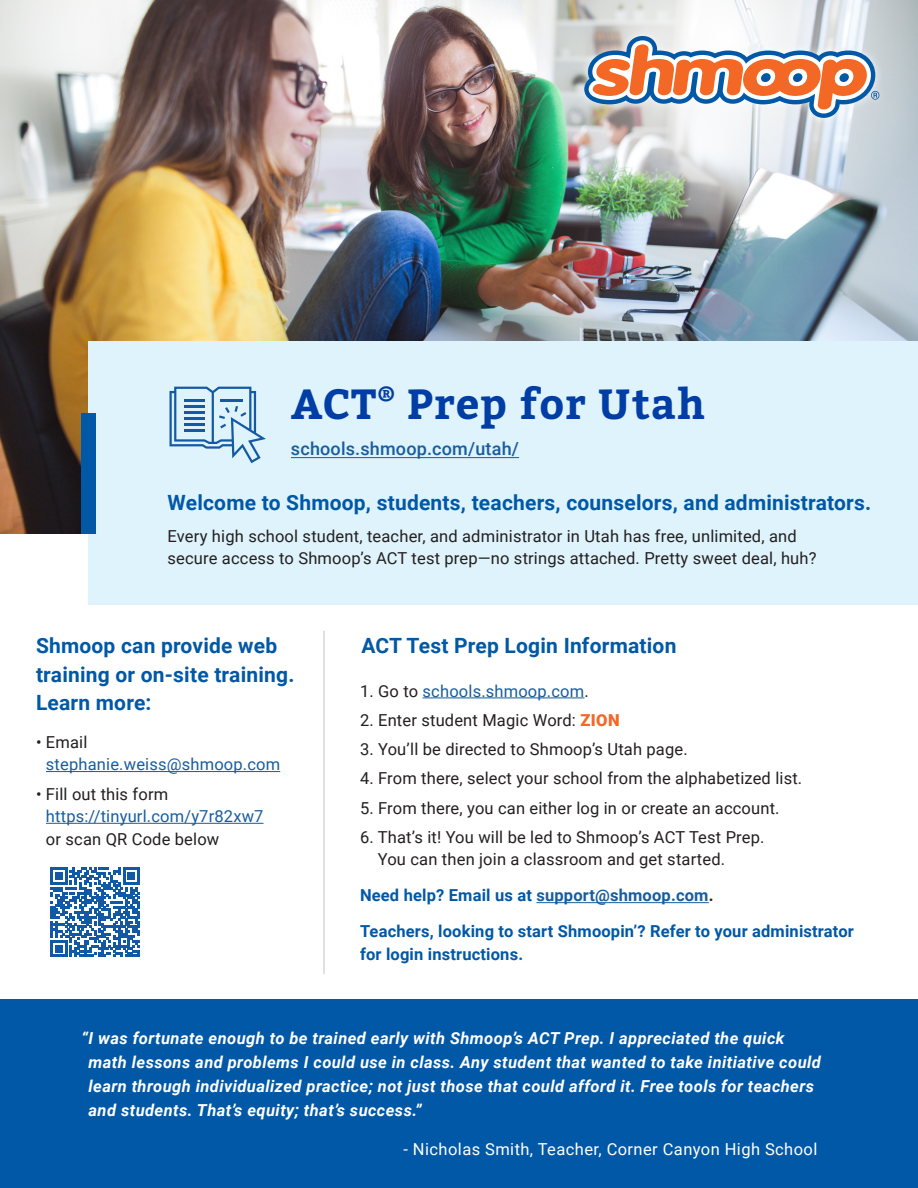
<style>
.page{position:relative;width:918px;height:1188px;background:#fff}
.page>*{position:absolute;margin:0;border:0;box-sizing:border-box;transform-origin:0 0}
.Heading_1{font:700 42px "Bitter";letter-spacing:.025em;color:#003da5}
.Heading_2_-Subheadin{font:700 21px/28.5px "Roboto";letter-spacing:.01em;color:#0158a6}
.Paragraph_top_link{font:500 18px "Roboto";letter-spacing:.01em;color:#175d9e}
.Paragraph{font:16.5px/22.5px "Roboto";letter-spacing:.01em;color:#231f20}
.Paragraph_Testimonia{font:italic 700 16.5px/24px "Roboto";letter-spacing:.025em;color:#fff}
.Paragraph-2{font:700 16.5px/22.5px "Roboto";letter-spacing:.01em;color:#0158a6}
.Paragraph-3{font:16.5px/22.5px "Roboto";letter-spacing:.01em;color:#175d9e}
.Paragraph_Testimonia-2{font:16.5px "Roboto";letter-spacing:.025em;color:#fff}
.s1{color:#231f20}
.s2{color:#175d9e}
.s3{font-weight:900;color:#f36824}
</style>
<div class="page">
<img style="left:0;top:0;width:918px;height:534px">
<div style="left:88px;top:342px;width:830px;height:263px;background:#def3fb"></div>
<hr style="left:46px;top:771px;width:234px;height:1px;background:#175d9e">
<hr style="left:46px;top:823px;width:218px;height:1px;background:#175d9e">
<hr style="left:291px;top:457px;width:228px;height:1px;background:#175d9e">
<hr style="left:423px;top:698px;width:161px;height:1px;background:#175d9e">
<hr style="left:536px;top:902px;width:173px;height:1px;background:#175d9e">
<img style="left:507px;top:0;width:411px;height:256px">
<div style="left:575px;top:27px;width:313px;height:100px;background:#fff;opacity:.75"></div>
<svg style="left:584px;top:36px;width:295px;height:82px"></svg>
<div style="left:793px;top:73px;width:9px;height:9px;background:#0158a6;border-radius:50%"></div>
<div style="left:761px;top:73px;width:10px;height:9px;background:#0158a6;border-radius:4px"></div>
<div style="left:839px;top:73px;width:10px;height:9px;background:#0158a6;border-radius:4px"></div>
<div style="left:81px;top:413px;width:14px;height:121px;background:#0158a6"></div>
<hr style="left:323px;top:631px;width:2px;height:343px;background:#d8d9d7">
<div style="left:0;top:1000px;width:918px;height:188px;background:#0158a6"></div>
<svg style="left:50px;top:868px;width:90px;height:89px"></svg>
<svg style="left:170px;top:387px;width:96px;height:76px"></svg>
<h1 class="Heading_1" style="left:291px;top:379px;width:416px">ACT<sup>®</sup> Prep for Utah</h1>
<p class="Paragraph_top_link" style="left:291px;top:436px;width:230px">schools.shmoop.com/utah/</p>
<h2 class="Heading_2_-Subheadin" style="left:168px;top:488px;width:705px">Welcome to Shmoop, students, teachers, counselors, and administrators.</h2>
<p class="Paragraph" style="left:168px;top:524px;width:651px">Every high school student, teacher, and administrator in Utah has free, unlimited, and secure access to Shmoop’s ACT test prep—no strings attached. Pretty sweet deal, huh?</p>
<h2 class="Heading_2_-Subheadin" style="left:36px;top:631px;width:260px">Shmoop can provide web training or on-site training.<br>Learn more:</h2>
<p class="Paragraph-3" style="left:46px;top:730px;width:236px;text-indent:-10px"><span class="s1">• Email </span>stephanie.weiss@shmoop.com</p>
<p class="Paragraph" style="left:46px;top:782px;width:219px;text-indent:-10px">• Fill out this form <span class="s2">https://tinyurl.com/y7r82xw7 </span>or scan QR Code below</p>
<h2 class="Heading_2_-Subheadin" style="left:361px;top:631px;width:317px">ACT Test Prep Login Information</h2>
<p class="Paragraph-3" style="left:360px;top:679px;width:230px"><span class="s1">1. Go to</span> schools.shmoop.com<span class="s1">.</span></p>
<p class="Paragraph" style="left:360px;top:708px;width:261px">2. Enter student Magic Word: <span class="s3">ZION</span></p>
<p class="Paragraph" style="left:360px;top:737px;width:329px">3. You’ll be directed to Shmoop’s Utah page.</p>
<p class="Paragraph" style="left:360px;top:767px;width:444px">4. From there, select your school from the alphabetized list.</p>
<p class="Paragraph" style="left:360px;top:796px;width:421px">5. From there, you can either log in or create an account.</p>
<p class="Paragraph" style="left:378px;top:825px;width:388px;text-indent:-18px">6. That’s it! You will be led to Shmoop’s ACT Test Prep.<br>You can then join a classroom and get started.</p>
<p class="Paragraph-2" style="left:360px;top:884px;width:355px">Need help? Email us at <span class="s2">support@shmoop.com</span><span class="s1">.</span></p>
<p class="Paragraph-2" style="left:360px;top:920px;width:495px">Teachers, looking to start Shmoopin’? Refer to your administrator for login instructions.</p>
<p class="Paragraph_Testimonia" style="left:89px;top:1026px;width:734px;text-indent:-7px">“I was fortunate enough to be trained early with Shmoop’s ACT Prep. I appreciated the quick math lessons and problems I could use in class. Any student that wanted to take initiative could learn through individualized practice; not just those that could afford it. Free tools for teachers and students. That’s equity; that’s success.”</p>
<p class="Paragraph_Testimonia-2" style="left:404px;top:1137px;width:415px">- Nicholas Smith, Teacher, Corner Canyon High School</p>
</div>
